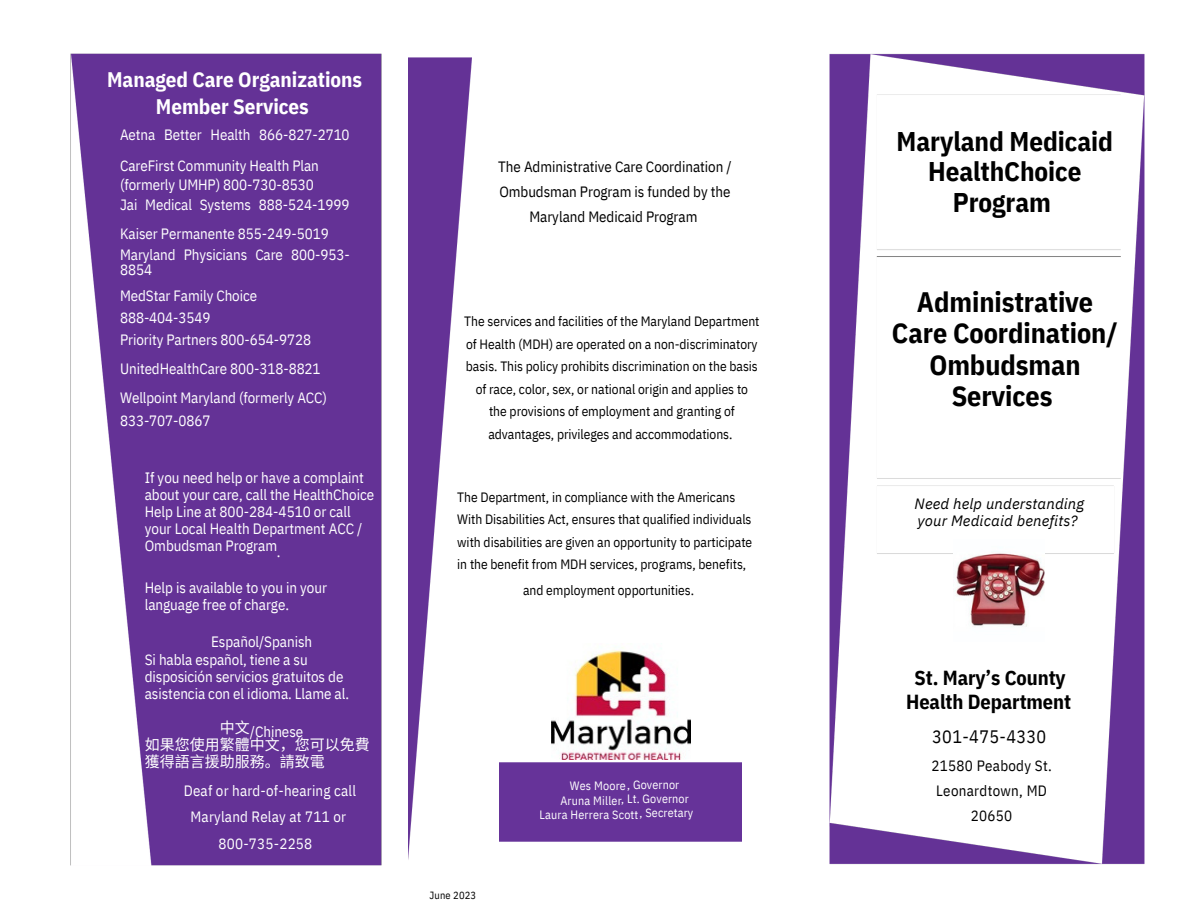
<style>
.page{position:relative;width:1188px;height:918px;background:#fff}
.page>*{position:absolute;margin:0;border:0;box-sizing:border-box;transform-origin:0 0}
.t1{font:700 28.05px/31.5px "IBM Plex Sans Cond";letter-spacing:-.005em;color:#000;text-align:center}
.t2{font:700 27px/30.3px "IBM Plex Sans Cond";letter-spacing:-.005em;color:#000;text-align:center}
.t3{font:700 21px/27px "IBM Plex Sans Cond";letter-spacing:-.005em;color:#fff;text-align:center}
.t4{font:700 20.4px "IBM Plex Sans Cond";letter-spacing:-.005em;color:#000}
.t5{font:18px "IBM Plex Sans Cond";letter-spacing:.02em;color:#000}
.t6{font:15px/16.8px "IBM Plex Sans Cond";letter-spacing:-.005em;color:#fff}
.t7{font:15px/24.8px "IBM Plex Sans Cond";color:#000;text-align:center}
.t8{font:italic 15px/16.8px "IBM Plex Sans";letter-spacing:.01em;color:#000}
.t9{font:15px/24.8px "IBM Plex Sans Cond";letter-spacing:.02em;color:#000;text-align:center}
.t10{font:15px/16.8px "Noto Sans CJ Ksc";color:#fff}
.t11{font:15px "IBM Plex Sans Cond";letter-spacing:.015em;color:#fff}
.t12{font:13.5px/22.5px "IBM Plex Sans Cond";letter-spacing:-.005em;color:#000;text-align:center}
.t13{font:12px "IBM Plex Sans Cond";letter-spacing:.015em;color:#fff}
.t14{font:10.5px "IBM Plex Sans Cond";letter-spacing:.015em;color:#000}
</style>
<div class="page">
<img style="left:70px;top:53px;width:312px;height:813px">
<img style="left:409px;top:57px;width:63px;height:792px">
<div style="left:500px;top:763px;width:241px;height:79px;background:#639"></div>
<img style="left:829px;top:53px;width:316px;height:812px">
<img style="left:953px;top:540px;width:91px;height:101px">
<img style="left:552px;top:647px;width:138px;height:112px">
<h4 class="t3" style="left:107px;top:65px;width:256px">Managed Care Organizations<br>Member Services</h4>
<p class="t6" style="left:120px;top:118px;width:231px;line-height:31.5px">Aetna Better Health 866-827-2710<br>CareFirst Community Health Plan</p>
<p class="t6" style="left:120px;top:175px;width:231px;line-height:19.2px">(formerly UMHP) 800-730-8530<br>Jai Medical Systems 888-524-1999</p>
<p class="t6" style="left:120px;top:223px;width:231px;line-height:21.3px">Kaiser Permanente 855-249-5019<br>Maryland Physicians Care 800-953-</p>
<p class="t6" style="left:120px;top:256px;width:139px;line-height:25.8px">8854<br>MedStar Family Choice</p>
<p class="t6" style="left:120px;top:307px;width:193px;line-height:21.3px">888-404-3549<br>Priority Partners 800-654-9728</p>
<p class="t6" style="left:120px;top:354px;width:208px;line-height:29.2px">UnitedHealthCare 800-318-8821<br>Wellpoint Maryland (formerly ACC)</p>
<p class="t6" style="left:120px;top:412px;width:92px">833-707-0867</p>
<h6 class="t6" style="left:145px;top:469px;width:231px">If you need help or have a complaint about your care, call the HealthChoice<br>Help Line at 800-284-4510 or call your Local Health Department ACC /<br>Ombudsman Program</h6>
<h6 class="t6" style="left:277px;top:543px;width:5px">.</h6>
<h6 class="t6" style="left:145px;top:579px;width:184px">Help is available to you in your language free of charge.</h6>
<h6 class="t6" style="left:211px;top:633px;width:103px">Español/Spanish</h6>
<h6 class="t6" style="left:145px;top:651px;width:206px">Si habla español, tiene a su disposición servicios gratuitos de asistencia con el idioma. Llame al.</h6>
<p class="t10" style="left:220px;top:718px;width:30px">中文</p>
<p class="t6" style="left:250px;top:723px;width:55px">/Chinese</p>
<h1 class="t10" style="left:145px;top:735px;width:226px">如果您使用繁體中文，您可以免費獲得語言援助服務。請致電</h1>
<h5 class="t6" style="left:184px;top:778px;width:174px;line-height:25.8px;text-align:center">Deaf or hard-of-hearing call<br>Maryland Relay at 711 or</h5>
<h5 class="t11" style="left:219px;top:834px;width:95px">800-735-2258</h5>
<h2 class="t7" style="left:498px;top:154px;width:235px">The Administrative Care Coordination /<br>Ombudsman Program is funded by the<br>Maryland Medicaid Program</h2>
<h4 class="t12" style="left:464px;top:310px;width:297px">The services and facilities of the Maryland Department of Health (MDH) are operated on a non-discriminatory basis. This policy prohibits discrimination on the basis of race, color, sex, or national origin and applies to<br>the provisions of employment and granting of advantages, privileges and accommodations.</h4>
<p class="t12" style="left:457px;top:485px;width:297px;text-align:left">The Department, in compliance with the Americans With Disabilities Act, ensures that qualified individuals with disabilities are given an opportunity to participate in the benefit from MDH services, programs, benefits,</p>
<h4 class="t12" style="left:523px;top:578px;width:173px">and employment opportunities.</h4>
<h1 class="t14" style="left:430px;top:888px;width:48px">June 2023</h1>
<h4 class="t13" style="left:627px;top:776px;width:54px">, Governor</h4>
<h4 class="t13" style="left:621px;top:791px;width:69px">, Lt. Governor</h4>
<h4 class="t13" style="left:640px;top:805px;width:55px">, Secretary</h4>
<h4 class="t13" style="left:570px;top:778px;width:58px">Wes Moore</h4>
<p class="t13" style="left:560px;top:792px;width:63px">Aruna Miller</p>
<h4 class="t13" style="left:540px;top:806px;width:100px">Laura Herrera Scott</h4>
<h4 class="t2" style="left:897px;top:126px;width:218px">Maryland Medicaid<br>HealthChoice<br>Program</h4>
<h4 class="t1" style="left:892px;top:285px;width:228px">Administrative<br>Care Coordination/<br>Ombudsman<br>Services</h4>
<h4 class="t8" style="left:915px;top:495px;width:171px">Need help understanding your Medicaid benefits?</h4>
<h5 class="t4" style="left:915px;top:664px;width:153px">St. Mary’s County</h5>
<p class="t4" style="left:906px;top:688px;width:166px">Health Department</p>
<p class="t5" style="left:932px;top:725px;width:116px">301-475-4330</p>
<h6 class="t9" style="left:931px;top:753px;width:122px">21580 Peabody St.<br>Leonardtown, MD<br>20650</h6>
</div>
